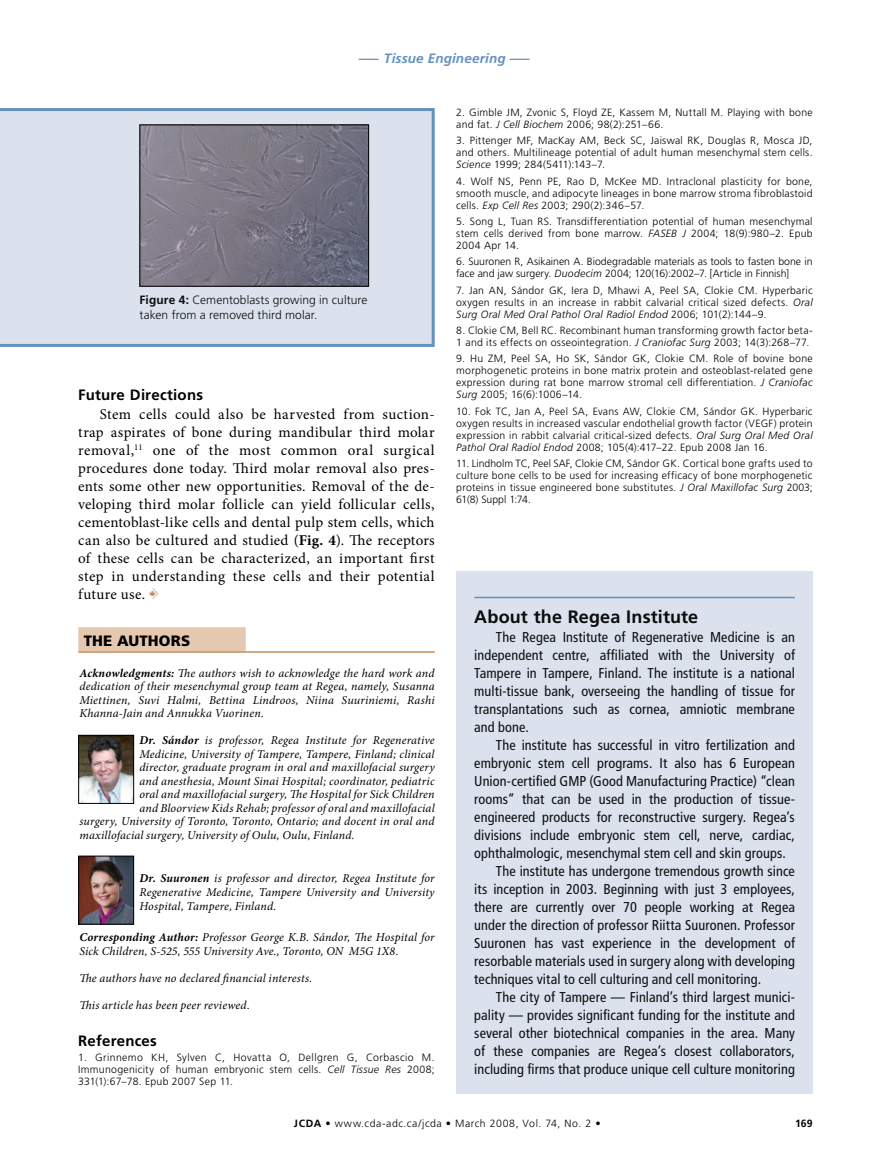
<style>
.page{position:relative;width:891px;height:1175px;background:#fff}
.page>*{position:absolute;margin:0;border:0;box-sizing:border-box;transform-origin:0 0}
.t1{font:700 18px "Frutiger LT Std";letter-spacing:.005em;color:#0c0c0d}
.t2{font:15px/18px "Minion Pro";letter-spacing:.025em;color:#000;text-align:justify}
.t3{font:700 15px "Frutiger LT Std";letter-spacing:.015em;color:#000}
.t4{font:900 15px "Frutiger LT Std";letter-spacing:.01em;color:#000}
.t5{font:condensed 14.25px/18px "Frutiger LT Std";letter-spacing:.005em;color:#0c0c0d;text-align:justify}
.t6{font:italic 700 13.5px "Frutiger LT Std";letter-spacing:.01em;color:#6392c1}
.t7{font:italic 12px/13.5px "Minion Pro";letter-spacing:.015em;color:#000;text-align:justify}
.t8{font:300 12px/14.4px "Frutiger LT Std";letter-spacing:.005em;color:#0c0c0d}
.t9{font:300 10.5px/12px "Frutiger LT Std";letter-spacing:.02em;color:#000;text-align:justify}
.t10{font:300 10.5px/12px "Frutiger LT Std";color:#000}
.t11{font:300 10.5px "Frutiger LT Std";letter-spacing:.055em;color:#000}
.t12{font:700 10.5px "Frutiger LT Std";color:#000}
.s1{font-weight:700}
.s2{font-family:"CDA";color:#c88b59}
.s3{font-style:italic}
</style>
<div class="page">
<div style="left:456px;top:572px;width:357px;height:522px;background:#dbe2ee"></div>
<div style="left:78px;top:627px;width:168px;height:24px;background:#e4c8af"></div>
<hr style="left:78px;top:651px;width:357px;height:1px;background:#c88b59">
<div style="left:0;top:108px;width:435px;height:239px;background:#dbe2ee"></div>
<img style="left:142px;top:126px;width:225px;height:158px">
<div style="left:140px;top:124px;width:229px;height:162px;border:1px solid #000"></div>
<img style="left:80px;top:857px;width:52px;height:65px">
<div style="left:78px;top:855px;width:56px;height:69px;border:1px solid #000"></div>
<img style="left:80px;top:737px;width:52px;height:64px">
<div style="left:78px;top:735px;width:56px;height:68px;border:1px solid #000"></div>
<hr style="left:474px;top:596px;width:321px;height:2px;background:#6392c1">
<p class="t6" style="left:359px;top:50px;width:172px">––– Tissue Engineering –––</p>
<p class="t8" style="left:140px;top:293px;width:230px"><span class="s1">Figure 4:</span> Cementoblasts growing in culture taken from a removed third molar.</p>
<h2 class="t3" style="left:78px;top:386px;width:126px">Future Directions</h2>
<p class="t2" style="left:78px;top:405px;width:358px;text-indent:22px">Stem cells could also be harvested from suction&shy;trap aspirates of bone during mandibular third molar removal,<sup>11</sup> one of the most common oral surgical procedures done today. Third molar removal also pres&shy;ents some other new opportunities. Removal of the de&shy;veloping third molar follicle can yield follicular cells, cementoblast-like cells and dental pulp stem cells, which can also be cultured and studied (<span class="s1">Fig. 4</span>). The receptors of these cells can be characterized, an important first step in understanding these cells and their potential future use. <span class="s2">a</span></p>
<h2 class="t4" style="left:84px;top:631px;width:108px">THE AUTHORS</h2>
<p class="t7" style="left:79px;top:666px;width:357px"><span class="s1">Acknowledgments:</span> The authors wish to acknowledge the hard work and dedication of their mesenchymal group team at Regea, namely, Susanna Miettinen, Suvi Halmi, Bettina Lindroos, Niina Suuriniemi, Rashi Khanna-Jain and Annukka Vuorinen.</p>
<p class="t7" style="left:139px;top:734px;width:297px"><span class="s1">Dr. Sándor</span> is professor, Regea Institute for Regenerative</p>
<p class="t7" style="left:139px;top:747px;width:297px">Medicine, University of Tampere, Tampere, Finland; clinical</p>
<p class="t7" style="left:139px;top:761px;width:297px">director, graduate program in oral and maxillofacial surgery</p>
<p class="t7" style="left:139px;top:774px;width:297px">and anesthesia, Mount Sinai Hospital; coordinator, pediatric</p>
<p class="t7" style="left:139px;top:788px;width:297px">oral and maxillofacial surgery, The Hospital for Sick Children</p>
<p class="t7" style="left:139px;top:801px;width:297px">and Bloorview Kids Rehab; professor of oral and maxillofacial</p>
<p class="t7" style="left:79px;top:815px;width:357px">surgery, University of Toronto, Toronto, Ontario; and docent in oral and</p>
<p class="t7" style="left:79px;top:828px;width:277px">maxillofacial surgery, University of Oulu, Oulu, Finland.</p>
<p class="t7" style="left:139px;top:872px;width:297px"><span class="s1">Dr. Suuronen</span> is professor and director, Regea Institute for Regenerative Medicine, Tampere University and University Hospital, Tampere, Finland.</p>
<p class="t7" style="left:79px;top:930px;width:357px"><span class="s1">Corresponding Author:</span> Professor George K.B. Sándor, The Hospital for<br>Sick Children, S-525, 555 University Ave., Toronto, ON M5G 1X8.</p>
<p class="t7" style="left:79px;top:971px;width:234px">The authors have no declared financial interests.</p>
<p class="t7" style="left:79px;top:998px;width:172px">This article has been peer reviewed.</p>
<h2 class="t3" style="left:78px;top:1031px;width:80px">References</h2>
<p class="t9" style="left:78px;top:1051px;width:358px">1. Grinnemo KH, Sylven C, Hovatta O, Dellgren G, Corbascio M.<br>Immunogenicity of human embryonic stem cells. <span class="s3">Cell Tissue Res</span> 2008; 331(1):67–78. Epub 2007 Sep 11.</p>
<p class="t9" style="left:456px;top:106px;width:358px">2. Gimble JM, Zvonic S, Floyd ZE, Kassem M, Nuttall M. Playing with bone and fat. <span class="s3">J Cell Biochem</span> 2006; 98(2):251–66.</p>
<p class="t9" style="left:456px;top:135px;width:358px">3. Pittenger MF, MacKay AM, Beck SC, Jaiswal RK, Douglas R, Mosca JD, and others. Multilineage potential of adult human mesenchymal stem cells.<br><span class="s3">Science</span> 1999; 284(5411):143–7.</p>
<p class="t9" style="left:456px;top:175px;width:358px">4. Wolf NS, Penn PE, Rao D, McKee MD. Intraclonal plasticity for bone, smooth muscle, and adipocyte lineages in bone marrow stroma fibroblastoid cells. <span class="s3">Exp Cell Res</span> 2003; 290(2):346–57.</p>
<p class="t9" style="left:456px;top:215px;width:358px">5. Song L, Tuan RS. Transdifferentiation potential of human mesenchymal stem cells derived from bone marrow. <span class="s3">FASEB J</span> 2004; 18(9):980–2. Epub 2004 Apr 14.</p>
<p class="t10" style="left:456px;top:256px;width:358px">6. Suuronen R, Asikainen A. Biodegradable materials as tools to fasten bone in face and jaw surgery. <span class="s3">Duodecim</span> 2004; 120(16):2002–7. [Article in Finnish]</p>
<p class="t9" style="left:456px;top:284px;width:358px">7. Jan AN, Sándor GK, Iera D, Mhawi A, Peel SA, Clokie CM. Hyperbaric oxygen results in an increase in rabbit calvarial critical sized defects. <span class="s3">Oral Surg Oral Med Oral Pathol Oral Radiol Endod</span> 2006; 101(2):144–9.</p>
<p class="t9" style="left:456px;top:324px;width:358px">8. Clokie CM, Bell RC. Recombinant human transforming growth factor beta-<br>1 and its effects on osseointegration. <span class="s3">J Craniofac Surg</span> 2003; 14(3):268–77.</p>
<p class="t9" style="left:456px;top:353px;width:358px">9. Hu ZM, Peel SA, Ho SK, Sándor GK, Clokie CM. Role of bovine bone morphogenetic proteins in bone matrix protein and osteoblast-related gene expression during rat bone marrow stromal cell differentiation. <span class="s3">J Craniofac Surg</span> 2005; 16(6):1006–14.</p>
<p class="t9" style="left:456px;top:405px;width:358px">10. Fok TC, Jan A, Peel SA, Evans AW, Clokie CM, Sándor GK. Hyperbaric oxygen results in increased vascular endothelial growth factor (VEGF) protein expression in rabbit calvarial critical-sized defects. <span class="s3">Oral Surg Oral Med Oral Pathol Oral Radiol Endod</span> 2008; 105(4):417–22. Epub 2008 Jan 16.</p>
<p class="t9" style="left:456px;top:457px;width:358px">11. Lindholm TC, Peel SAF, Clokie CM, Sándor GK. Cortical bone grafts used to culture bone cells to be used for increasing efficacy of bone morphogenetic proteins in tissue engineered bone substitutes. <span class="s3">J Oral Maxillofac Surg</span> 2003; 61(8) Suppl 1:74.</p>
<h1 class="t1" style="left:474px;top:606px;width:225px">About the Regea Institute</h1>
<p class="t5" style="left:474px;top:628px;width:322px;text-indent:22px">The Regea Institute of Regenerative Medicine is an independent centre, affiliated with the University of Tampere in Tampere, Finland. The institute is a national multi-tissue bank, overseeing the handling of tissue for transplantations such as cornea, amniotic membrane and bone.</p>
<h3 class="t5" style="left:496px;top:736px;width:301px">The institute has successful in vitro fertilization and</h3>
<h3 class="t5" style="left:474px;top:754px;width:322px">embryonic stem cell programs. It also has 6 European</h3>
<h3 class="t5" style="left:474px;top:772px;width:322px">Union-certified GMP (Good Manufacturing Practice) “clean</h3>
<h3 class="t5" style="left:474px;top:790px;width:322px">rooms” that can be used in the production of tissue-</h3>
<h3 class="t5" style="left:474px;top:808px;width:322px">engineered products for reconstructive surgery. Regea’s</h3>
<h3 class="t5" style="left:474px;top:826px;width:322px">divisions include embryonic stem cell, nerve, cardiac,</h3>
<h3 class="t5" style="left:474px;top:844px;width:313px">ophthalmologic, mesenchymal stem cell and skin groups.</h3>
<h3 class="t5" style="left:496px;top:862px;width:301px">The institute has undergone tremendous growth since</h3>
<h3 class="t5" style="left:474px;top:880px;width:322px">its inception in 2003. Beginning with just 3 employees,</h3>
<h3 class="t5" style="left:474px;top:898px;width:322px">there are currently over 70 people working at Regea</h3>
<h3 class="t5" style="left:474px;top:916px;width:322px">under the direction of professor Riitta Suuronen. Professor</h3>
<h3 class="t5" style="left:474px;top:934px;width:322px">Suuronen has vast experience in the development of</h3>
<h3 class="t5" style="left:474px;top:952px;width:322px">resorbable materials used in surgery along with developing</h3>
<h3 class="t5" style="left:474px;top:970px;width:288px">techniques vital to cell culturing and cell monitoring.</h3>
<h3 class="t5" style="left:496px;top:988px;width:301px">The city of Tampere — Finland’s third largest munici-</h3>
<h3 class="t5" style="left:474px;top:1006px;width:322px">pality — provides significant funding for the institute and</h3>
<h3 class="t5" style="left:474px;top:1024px;width:322px">several other biotechnical companies in the area. Many</h3>
<h3 class="t5" style="left:474px;top:1042px;width:322px">of these companies are Regea’s closest collaborators,</h3>
<h3 class="t5" style="left:474px;top:1060px;width:322px">including firms that produce unique cell culture monitoring</h3>
<p class="t11" style="left:294px;top:1117px;width:308px"><span class="s1">JCDA •</span> www.cda-adc.ca/jcda • March 2008, Vol. 74, No. 2 •</p>
<p class="t12" style="left:795px;top:1117px;width:19px">169</p>
</div>
